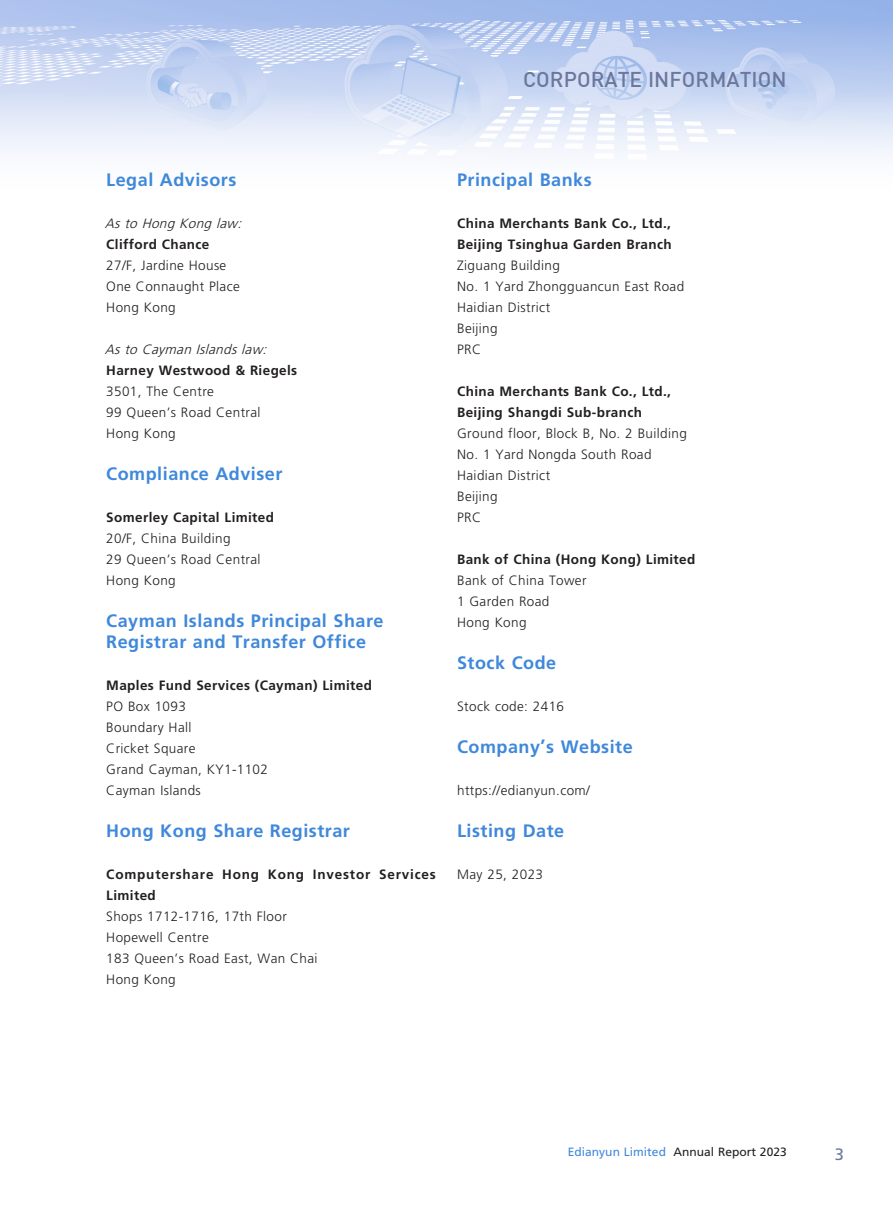
<style>
.page{position:relative;width:893px;height:1212px;background:#fff}
.page>*{position:absolute;margin:0;border:0;box-sizing:border-box;transform-origin:0 0}
.t1{font:21px "DIN Medium";letter-spacing:.005em;color:#6b779c}
.t2{font:700 18px/21px "Frutiger LT Std";letter-spacing:.03em;color:#3f88da}
.t3{font:16.5px "Frutiger LT Std";color:#6b779c}
.t4{font:300 13.5px/21px "Frutiger LT Std";letter-spacing:.03em;color:#231f20}
.t5{font:700 13.5px/21px "Frutiger LT Std";letter-spacing:.03em;color:#231f20}
.t6{font:700 13.5px/21px "Frutiger LT Std";letter-spacing:.06em;color:#231f20}
.t7{font:italic 300 13.5px "Frutiger LT Std";color:#231f20}
.t8{font:12px "Frutiger LT Std";letter-spacing:.005em;color:#231f20}
.s1{color:#3f88da}
</style>
<div class="page">
<img style="left:0;top:0;width:893px;height:156px">
<h1 class="t1" style="left:523px;top:66px;width:265px">CORPORATE INFORMATION</h1>
<h2 class="t2" style="left:106px;top:169px;width:132px">Legal Advisors</h2>
<p class="t7" style="left:105px;top:216px;width:142px">Asto Hong Kong law:</p>
<p class="t5" style="left:106px;top:234px;width:105px">Clifford Chance</p>
<p class="t4" style="left:106px;top:255px;width:135px">27/F, Jardine House<br>One Connaught Place<br>Hong Kong</p>
<p class="t7" style="left:105px;top:342px;width:167px">Asto Cayman Islandslaw:</p>
<p class="t5" style="left:106px;top:360px;width:192px">Harney Westwood &amp; Riegels</p>
<p class="t4" style="left:106px;top:381px;width:156px">3501, The Centre<br>99 Queen’s Road Central<br>Hong Kong</p>
<h2 class="t2" style="left:106px;top:463px;width:178px">Compliance Adviser</h2>
<p class="t5" style="left:106px;top:507px;width:169px">Somerley Capital Limited</p>
<p class="t4" style="left:106px;top:528px;width:156px">20/F, China Building<br>29 Queen’s Road Central<br>Hong Kong</p>
<h2 class="t2" style="left:106px;top:610px;width:279px">Cayman Islands Principal Share<br>Registrar and Transfer Office</h2>
<p class="t5" style="left:106px;top:675px;width:267px">Maples Fund Services (Cayman) Limited</p>
<p class="t4" style="left:106px;top:696px;width:163px">PO Box 1093<br>Boundary Hall<br>Cricket Square<br>Grand Cayman, KY1-1102<br>Cayman Islands</p>
<h2 class="t2" style="left:106px;top:820px;width:245px">Hong Kong Share Registrar</h2>
<p class="t6" style="left:106px;top:864px;width:331px">Computershare Hong Kong Investor Services<br>Limited</p>
<p class="t4" style="left:106px;top:906px;width:213px">Shops 1712-1716, 17th Floor<br>Hopewell Centre<br>183 Queen’s Road East, Wan Chai<br>Hong Kong</p>
<h2 class="t2" style="left:457px;top:169px;width:136px">Principal Banks</h2>
<p class="t5" style="left:457px;top:213px;width:216px">China Merchants Bank Co., Ltd.,<br>Beijing Tsinghua Garden Branch</p>
<p class="t4" style="left:457px;top:255px;width:229px">Ziguang Building<br>No. 1 Yard Zhongguancun East Road<br>Haidian District<br>Beijing<br>PRC</p>
<p class="t5" style="left:457px;top:381px;width:215px">China Merchants Bank Co., Ltd.,<br>Beijing Shangdi Sub-branch</p>
<p class="t4" style="left:457px;top:423px;width:231px">Ground floor, Block B, No. 2 Building<br>No. 1 Yard Nongda South Road<br>Haidian District<br>Beijing<br>PRC</p>
<p class="t5" style="left:457px;top:549px;width:240px">Bank of China (Hong Kong) Limited</p>
<p class="t4" style="left:457px;top:570px;width:131px">Bank of China Tower<br>1 Garden Road<br>Hong Kong</p>
<h2 class="t2" style="left:457px;top:652px;width:101px">Stock Code</h2>
<p class="t4" style="left:457px;top:696px;width:108px">Stock code: 2416</p>
<h2 class="t2" style="left:457px;top:736px;width:177px">Company’s Website</h2>
<p class="t4" style="left:457px;top:780px;width:134px">https://edianyun.com/</p>
<h2 class="t2" style="left:457px;top:820px;width:109px">Listing Date</h2>
<p class="t4" style="left:457px;top:864px;width:87px">May 25, 2023</p>
<p class="t8" style="left:568px;top:1145px;width:220px"><span class="s1">Edianyun Limited</span> Annual Report 2023</p>
<p class="t3" style="left:835px;top:1144px;width:11px">3</p>
</div>
